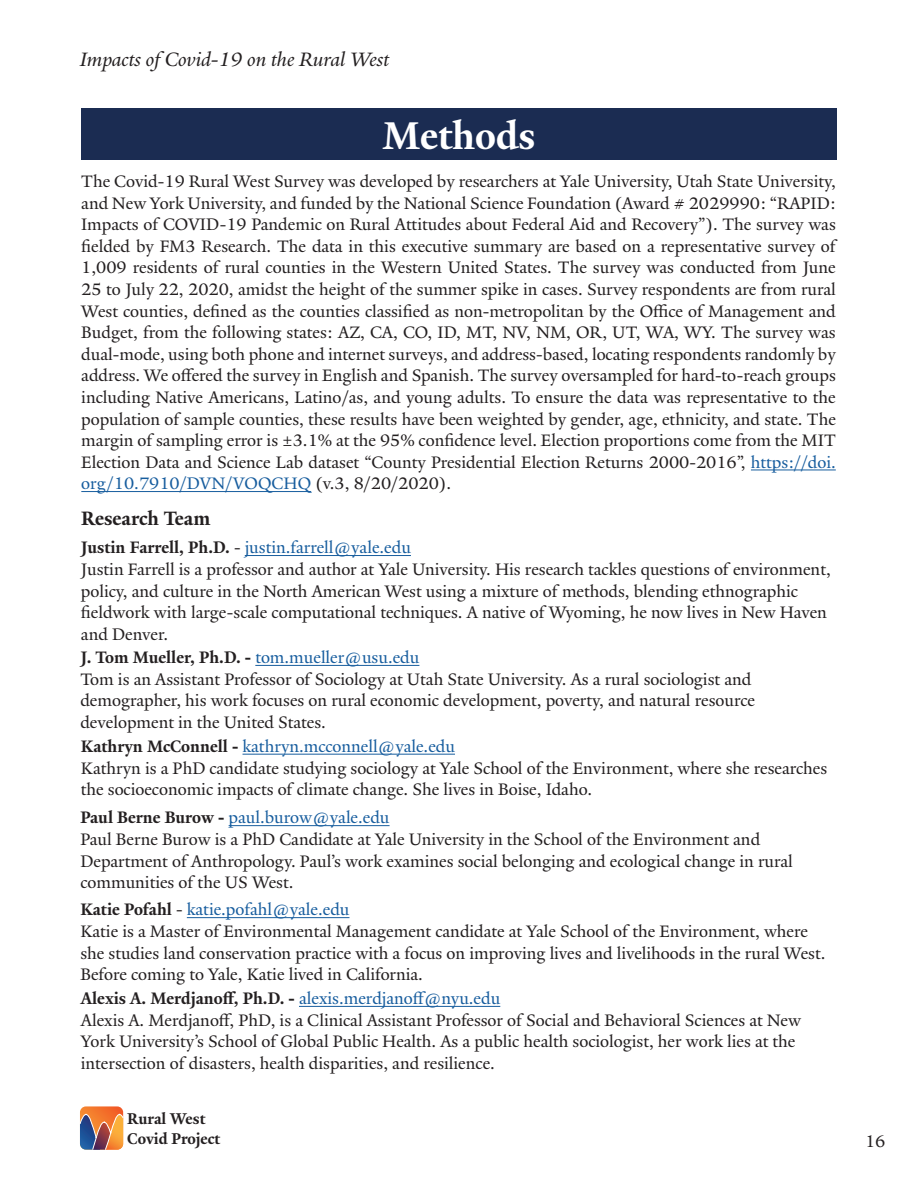
<style>
.page{position:relative;width:918px;height:1188px;background:#fff}
.page>*{position:absolute;margin:0;border:0;box-sizing:border-box;transform-origin:0 0}
.t1{font:700 42px "Yale New";color:#fff}
.t2{font:italic 21px "Yale New";color:#231f20}
.t3{font:700 21px "Yale New";color:#231f20}
.t4{font:18px/21.6px "Yale New";color:#231f20}
.t5{font:18px "Yale New";color:#175d9e}
.t6{font:700 18px "Yale New";color:#231f20}
.t7{font:700 16.8px/20.2px "Yale New";color:#231f20}
.s1{color:#175d9e}
.s2{font-weight:700;color:#231f20}
.s3{color:#231f20}
.s4{font-weight:400;color:#175d9e}
</style>
<div class="page">
<svg style="left:80px;top:1106px;width:43px;height:44px;background:#b6785b"></svg>
<div style="left:81px;top:108px;width:756px;height:52px;background:#1b2c52"></div>
<hr style="left:751px;top:470px;width:85px;height:1px;background:#175d9e">
<hr style="left:81px;top:491px;width:230px;height:1px;background:#175d9e">
<hr style="left:245px;top:555px;width:166px;height:1px;background:#175d9e">
<hr style="left:255px;top:665px;width:164px;height:1px;background:#175d9e">
<hr style="left:243px;top:754px;width:212px;height:1px;background:#175d9e">
<hr style="left:229px;top:825px;width:161px;height:1px;background:#175d9e">
<hr style="left:187px;top:917px;width:162px;height:1px;background:#175d9e">
<hr style="left:299px;top:1006px;width:201px;height:1px;background:#175d9e">
<p class="t2" style="left:80px;top:47px;width:311px">Impacts of Covid-19 on the Rural West</p>
<p class="t1" style="left:383px;top:111px;width:154px">Methods</p>
<p class="t4" style="left:81px;top:170px;width:756px;text-align:justify">The Covid-19 Rural West Survey was developed by researchers at Yale University, Utah State University, and New York University, and funded by the National Science Foundation (Award # 2029990: “RAPID:<br>Impacts of COVID-19 Pandemic on Rural Attitudes about Federal Aid and Recovery”). The survey was fielded by FM3 Research. The data in this executive summary are based on a representative survey of 1,009 residents of rural counties in the Western United States. The survey was conducted from June 25 to July 22, 2020, amidst the height of the summer spike in cases. Survey respondents are from rural West counties, defined as the counties classified as non-metropolitan by the Office of Management and Budget, from the following states: AZ, CA, CO, ID, MT, NV, NM, OR, UT, WA, WY. The survey was dual-mode, using both phone and internet surveys, and address-based, locating respondents randomly by address. We offered the survey in English and Spanish. The survey oversampled for hard-to-reach groups including Native Americans, Latino/as, and young adults. To ensure the data was representative to the population of sample counties, these results have been weighted by gender, age, ethnicity, and state. The margin of sampling error is ±3.1% at the 95% confidence level. Election proportions come from the MIT Election Data and Science Lab dataset “County Presidential Election Returns 2000-2016”, <span class="s1">https://doi. org/10.7910/DVN/VOQCHQ</span> (v.3, 8/20/2020).</p>
<p class="t3" style="left:81px;top:506px;width:131px">Research Team</p>
<p class="t5" style="left:81px;top:537px;width:332px"><span class="s2">Justin Farrell, Ph.D.</span> <span class="s3">-</span> justin.farrell@yale.edu</p>
<p class="t4" style="left:81px;top:558px;width:751px">Justin Farrell is a professor and author at Yale University. His research tackles questions of environment, policy, and culture in the North American West using a mixture of methods, blending ethnographic fieldwork with large-scale computational techniques. A native of Wyoming, he now lives in New Haven and Denver.</p>
<p class="t6" style="left:80px;top:647px;width:341px">J. Tom Mueller, Ph.D. - <span class="s4">tom.mueller@usu.edu</span></p>
<p class="t4" style="left:80px;top:668px;width:676px">Tom is an Assistant Professor of Sociology at Utah State University. As a rural sociologist and demographer, his work focuses on rural economic development, poverty, and natural resource development in the United States.</p>
<p class="t5" style="left:81px;top:735px;width:376px"><span class="s2">Kathryn McConnell -</span> kathryn.mcconnell@yale.edu</p>
<p class="t4" style="left:81px;top:757px;width:748px">Kathryn is a PhD candidate studying sociology at Yale School of the Environment, where she researches the socioeconomic impacts of climate change. She lives in Boise, Idaho.</p>
<p class="t5" style="left:80px;top:807px;width:311px"><span class="s2">Paul Berne Burow -</span> paul.burow@yale.edu</p>
<p class="t4" style="left:80px;top:828px;width:714px">Paul Berne Burow is a PhD Candidate at Yale University in the School of the Environment and<br>Department of Anthropology. Paul’s work examines social belonging and ecological change in rural communities of the US West.</p>
<p class="t5" style="left:80px;top:899px;width:271px"><span class="s2">Katie Pofahl</span> <span class="s3">-</span> katie.pofahl@yale.edu</p>
<p class="t4" style="left:80px;top:920px;width:747px">Katie is a Master of Environmental Management candidate at Yale School of the Environment, where she studies land conservation practice with a focus on improving lives and livelihoods in the rural West.<br>Before coming to Yale, Katie lived in California.</p>
<p class="t6" style="left:81px;top:988px;width:421px">Alexis A. Merdjanoff, Ph.D. - <span class="s4">alexis.merdjanoff@nyu.edu</span></p>
<p class="t4" style="left:81px;top:1009px;width:722px">Alexis A. Merdjanoff, PhD, is a Clinical Assistant Professor of Social and Behavioral Sciences at New<br>York University’s School of Global Public Health. As a public health sociologist, her work lies at the intersection of disasters, health disparities, and resilience.</p>
<p class="t7" style="left:127px;top:1109px;width:94px">Rural West<br>Covid Project</p>
<p class="t4" style="left:865px;top:1131px;width:22px">16</p>
</div>
